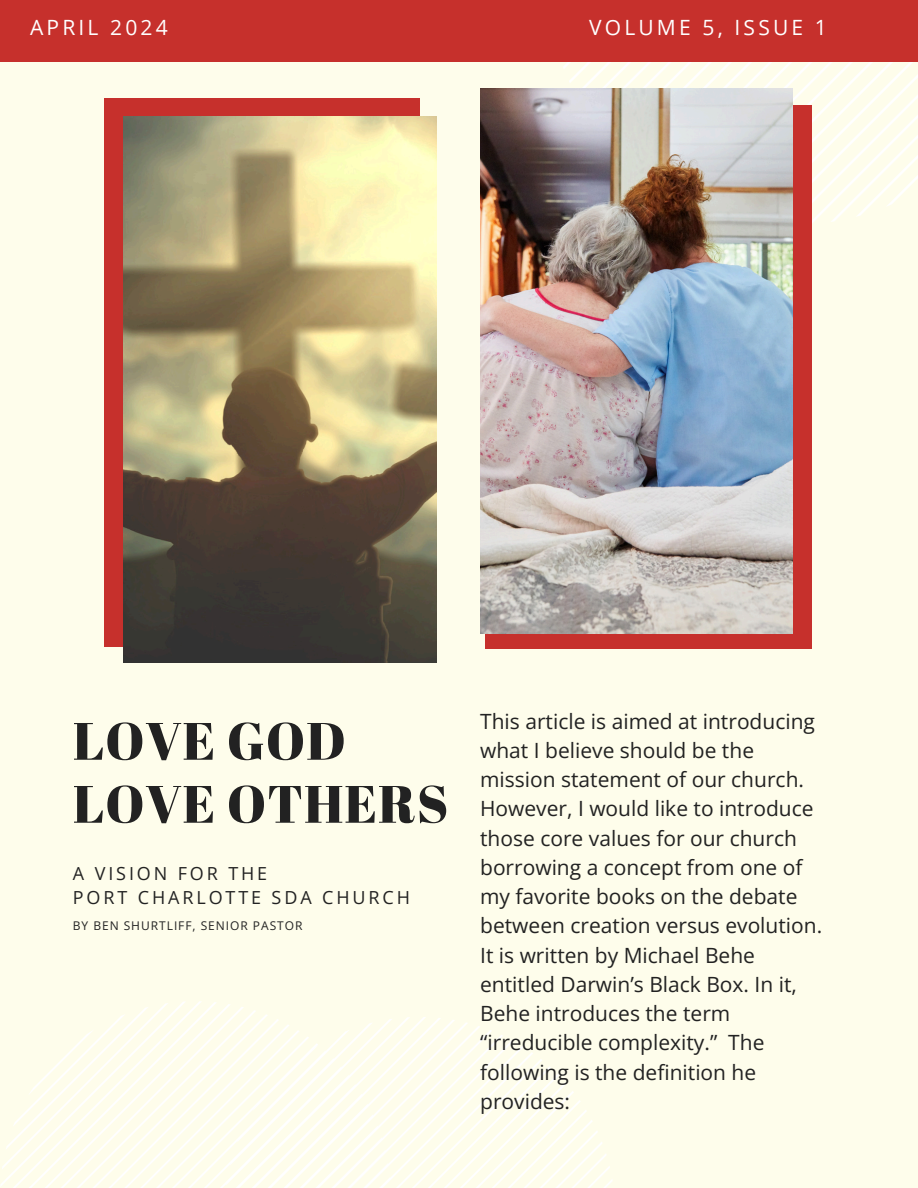
<style>
.page{position:relative;width:918px;height:1188px;background:#fefdeb}
.page>*{position:absolute;margin:0;border:0;box-sizing:border-box;transform-origin:0 0}
.t1{font:52.5px/63px "Abril Fatface";letter-spacing:.02em;color:#222}
.t2{font:21px/29.2px "Open Sans";color:#222}
.t3{font:21px "Open Sans";letter-spacing:.15em;color:#fff}
.t4{font:18px/24.8px "Open Sans";letter-spacing:.16em;color:#222}
.t5{font:12px "Open Sans";letter-spacing:.08em;color:#222}
</style>
<div class="page">
<div style="left:105px;top:98px;width:315px;height:549px;background:#c6302c"></div>
<svg style="left:547px;top:61px;width:371px;height:162px"></svg>
<img style="left:123px;top:116px;width:313px;height:546px">
<div style="left:485px;top:105px;width:327px;height:543px;background:#c6302c"></div>
<img style="left:480px;top:88px;width:313px;height:546px">
<svg style="left:0;top:1001px;width:613px;height:187px"></svg>
<div style="left:0;top:0;width:918px;height:61px;background:#c6302c"></div>
<p class="t3" style="left:30px;top:13px;width:139px">APRIL 2024</p>
<p class="t3" style="left:589px;top:13px;width:239px">VOLUME 5, ISSUE 1</p>
<p class="t1" style="left:73px;top:708px;width:377px">LOVE GOD<br>LOVE OTHERS</p>
<h2 class="t4" style="left:73px;top:860px;width:339px">A VISION FOR THE<br>PORT CHARLOTTE SDA CHURCH</h2>
<h2 class="t5" style="left:73px;top:917px;width:231px">BY BEN SHURTLIFF, SENIOR PASTOR</h2>
<p class="t2" style="left:480px;top:706px;width:344px">This article is aimed at introducing what I believe should be the mission statement of our church.<br>However, I would like to introduce those core values for our church borrowing a concept from one of my favorite books on the debate between creation versus evolution.<br>It is written by Michael Behe entitled Darwin’s Black Box. In it,<br>Behe introduces the term “irreducible complexity.” The following is the definition he provides:</p>
</div>
